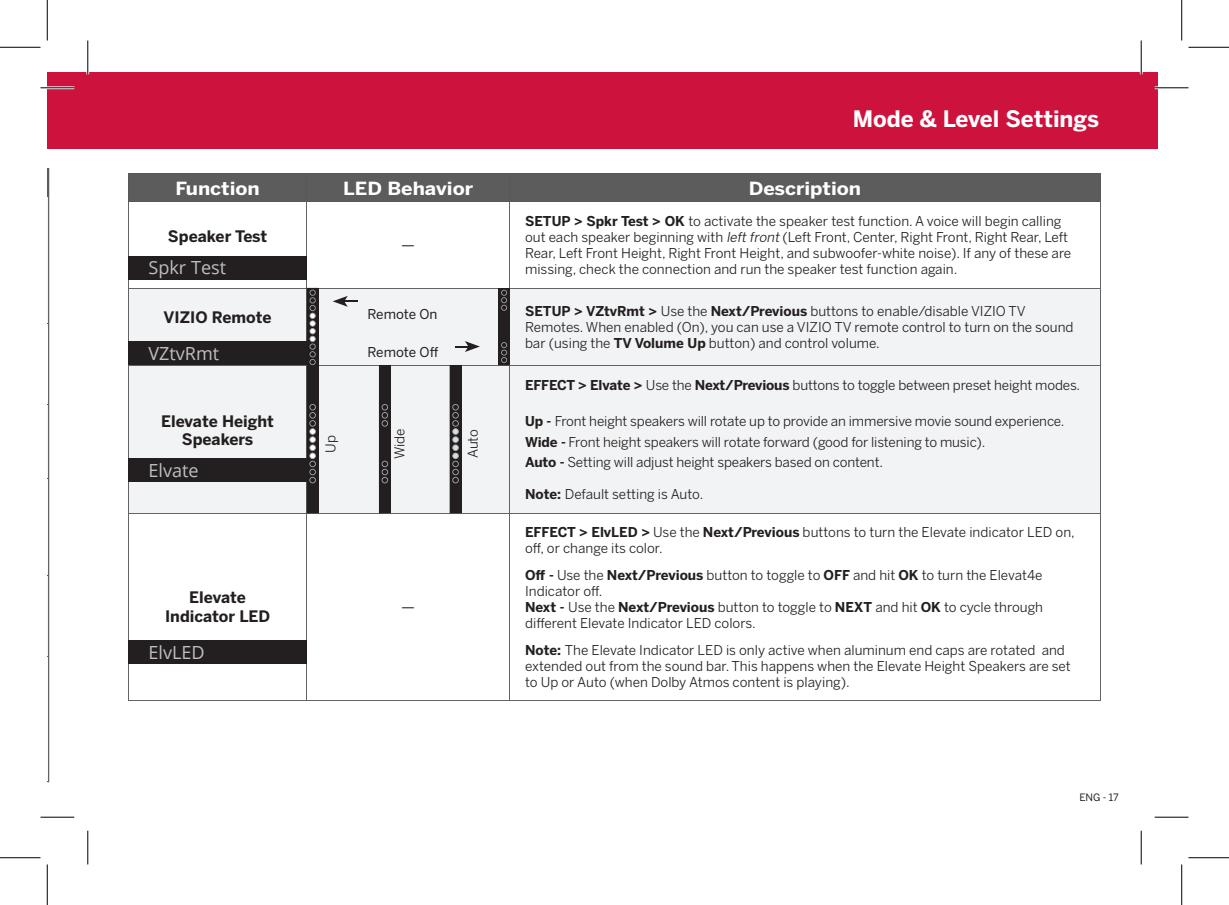
<style>
.page{position:relative;width:1229px;height:905px;background:#fff}
.page>*{position:absolute;margin:0;border:0;box-sizing:border-box;transform-origin:0 0}
.t1{font:700 22.5px "Benton Sans";color:#fff}
.t2{font:700 18px "Benton Sans";color:#fff;scale:1.1 1}
.t3{font:18px "Open Sans";color:#bebfc2}
.t4{font:700 15.75px/18.9px "Benton Sans";color:#231f20;text-align:center}
.t5{font:13.5px/16.2px "Benton Sans";color:#231f20}
.t6{font:13.5px "Benton Sans";color:#231f20}
.t7{font:13.5px "Benton Sans";color:#231f20;scale:1.1 1}
.t8{font:10.12px "Benton Sans";color:#231f20}
.s1{font-weight:700}
.s2{font-style:italic}
</style>
<div class="page">
<div style="left:47px;top:72px;width:1110px;height:76px;background:#cd123d"></div>
<svg style="left:47px;top:168px;width:3px;height:614px"></svg>
<div style="left:129px;top:289px;width:971px;height:224px;background:#f2f3f4"></div>
<hr style="left:128px;top:173px;width:179px;height:1px;background:#57585a">
<hr style="left:307px;top:173px;width:202px;height:1px;background:#57585a">
<hr style="left:509px;top:173px;width:591px;height:1px;background:#57585a">
<div style="left:128px;top:174px;width:973px;height:27px;background:#5c5c5c"></div>
<hr style="left:128px;top:513px;width:1px;height:187px;background:#636366">
<hr style="left:128px;top:700px;width:179px;height:1px;background:#636366">
<hr style="left:306px;top:513px;width:1px;height:187px;background:#636366">
<hr style="left:307px;top:700px;width:202px;height:1px;background:#636366">
<hr style="left:509px;top:513px;width:1px;height:187px;background:#636366">
<hr style="left:1100px;top:513px;width:1px;height:187px;background:#636366">
<hr style="left:509px;top:700px;width:591px;height:1px;background:#636366">
<hr style="left:128px;top:202px;width:1px;height:86px;background:#636366">
<hr style="left:128px;top:201px;width:179px;height:1px;background:#57585a">
<hr style="left:306px;top:202px;width:1px;height:86px;background:#636366">
<hr style="left:307px;top:201px;width:202px;height:1px;background:#57585a">
<hr style="left:509px;top:202px;width:1px;height:86px;background:#636366">
<hr style="left:509px;top:201px;width:591px;height:1px;background:#57585a">
<hr style="left:1100px;top:202px;width:1px;height:86px;background:#636366">
<hr style="left:128px;top:288px;width:179px;height:1px;background:#636366">
<hr style="left:128px;top:288px;width:1px;height:51px;background:#636366">
<hr style="left:307px;top:288px;width:202px;height:1px;background:#636366">
<hr style="left:509px;top:288px;width:591px;height:1px;background:#636366">
<hr style="left:1100px;top:288px;width:1px;height:51px;background:#636366">
<svg style="left:1100px;top:339px;width:1px;height:26px"></svg>
<hr style="left:128px;top:365px;width:179px;height:1px;background:#636366">
<hr style="left:128px;top:365px;width:1px;height:148px;background:#636366">
<hr style="left:128px;top:513px;width:179px;height:1px;background:#636366">
<hr style="left:307px;top:365px;width:202px;height:1px;background:#636366">
<hr style="left:307px;top:513px;width:202px;height:1px;background:#636366">
<hr style="left:509px;top:365px;width:591px;height:1px;background:#636366">
<hr style="left:509px;top:365px;width:1px;height:148px;background:#636366">
<hr style="left:1100px;top:365px;width:1px;height:148px;background:#636366">
<hr style="left:509px;top:513px;width:591px;height:1px;background:#636366">
<div style="left:128px;top:256px;width:179px;height:23px;background:#231f20"></div>
<div style="left:128px;top:458px;width:179px;height:24px;background:#231f20"></div>
<div style="left:128px;top:640px;width:179px;height:24px;background:#231f20"></div>
<div style="left:128px;top:341px;width:179px;height:24px;background:#231f20"></div>
<svg style="left:498px;top:288px;width:12px;height:77px"></svg>
<svg style="left:333px;top:296px;width:25px;height:11px"></svg>
<svg style="left:455px;top:341px;width:25px;height:11px"></svg>
<svg style="left:379px;top:365px;width:12px;height:148px;background:#292627"></svg>
<svg style="left:449px;top:365px;width:12px;height:148px;background:#403d3f"></svg>
<svg style="left:306px;top:288px;width:12px;height:225px;background:#3f3c3d"></svg>
<hr style="left:40px;top:86px;width:34px;height:3px;background:#fff">
<hr style="left:1154px;top:86px;width:34px;height:3px;background:#fff">
<hr style="left:86px;top:40px;width:3px;height:34px;background:#fff">
<hr style="left:1139px;top:40px;width:3px;height:34px;background:#fff">
<hr style="left:40px;top:87px;width:34px;height:1px;background:#000">
<hr style="left:1154px;top:87px;width:34px;height:1px;background:#000">
<hr style="left:40px;top:816px;width:34px;height:1px;background:#000">
<hr style="left:1154px;top:816px;width:34px;height:1px;background:#000">
<hr style="left:87px;top:40px;width:1px;height:34px;background:#000">
<hr style="left:87px;top:830px;width:1px;height:34px;background:#000">
<hr style="left:1140px;top:40px;width:1px;height:34px;background:#000">
<hr style="left:1140px;top:830px;width:1px;height:34px;background:#000">
<hr style="left:0;top:47px;width:40px;height:1px;background:#000">
<hr style="left:1188px;top:47px;width:40px;height:1px;background:#000">
<hr style="left:0;top:857px;width:40px;height:1px;background:#000">
<hr style="left:1188px;top:857px;width:40px;height:1px;background:#000">
<hr style="left:47px;top:0;width:1px;height:40px;background:#000">
<hr style="left:47px;top:864px;width:1px;height:40px;background:#000">
<hr style="left:1181px;top:0;width:1px;height:40px;background:#000">
<hr style="left:1181px;top:864px;width:1px;height:40px;background:#000">
<h1 class="t1" style="left:852px;top:105px;width:248px">Mode &amp; Level Settings</h1>
<h2 class="t2" style="left:175px;top:177px;width:78px">Function</h2>
<h2 class="t2" style="left:343px;top:177px;width:120px">LED Behavior</h2>
<h2 class="t2" style="left:749px;top:177px;width:104px">Description</h2>
<p class="t4" style="left:168px;top:227px;width:101px">Speaker Test</p>
<p class="t7" style="left:401px;top:237px;width:14px">—</p>
<p class="t5" style="left:525px;top:213px;width:548px"><span class="s1">SETUP &gt; Spkr Test &gt; OK</span> to activate the speaker test function. A voice will begin calling out each speaker beginning with <span class="s2">leftfront</span>(Left Front, Center, Right Front, Right Rear, Left Rear, Left Front Height, Right Front Height, and subwoofer-white noise). If any of these are missing, check the connection and run the speaker test function again.</p>
<h2 class="t3" style="left:148px;top:255px;width:79px">Spkr Test</h2>
<p class="t4" style="left:164px;top:308px;width:110px">VIZIO Remote</p>
<p class="t6" style="left:367px;top:306px;width:71px">Remote On</p>
<p class="t5" style="left:525px;top:303px;width:550px"><span class="s1">SETUP &gt; VZtvRmt &gt;</span> Use the <span class="s1">Next/Previous</span> buttons to enable/disable VIZIO TV<br>Remotes. When enabled (On), you can use a VIZIO TV remote control to turn on the sound bar (using the <span class="s1">TV Volume Up</span> button) and control volume.</p>
<p class="t6" style="left:367px;top:344px;width:72px">Remote Off</p>
<h2 class="t3" style="left:148px;top:341px;width:72px">VZtvRmt</h2>
<p class="t4" style="left:161px;top:411px;width:114px">Elevate Height<br>Speakers</p>
<h2 class="t3" style="left:148px;top:458px;width:52px">Elvate</h2>
<p class="t4" style="left:165px;top:588px;width:107px">Elevate<br>Indicator LED</p>
<h2 class="t3" style="left:148px;top:640px;width:58px">ElvLED</h2>
<p class="t5" style="left:323px;top:452px;width:19px;rotate:-90deg">Up</p>
<p class="t5" style="left:391px;top:459px;width:32px;rotate:-90deg">Wide</p>
<p class="t5" style="left:465px;top:458px;width:31px;rotate:-90deg">Auto</p>
<p class="t7" style="left:401px;top:599px;width:14px">—</p>
<p class="t5" style="left:525px;top:377px;width:556px"><span class="s1">EFFECT &gt; Elvate &gt;</span> Use the <span class="s1">Next/Previous</span> buttons to toggle between preset height modes.</p>
<p class="t5" style="left:525px;top:411px;width:541px;line-height:20.2px"><span class="s1">Up -</span> Front height speakers will rotate up to provide an immersive movie sound experience.<br><span class="s1">Wide -</span> Front height speakers will rotate forward (good for listening to music).<br><span class="s1">Auto -</span> Setting will adjust height speakers based on content.</p>
<p class="t5" style="left:525px;top:486px;width:180px"><span class="s1">Note:</span> Default setting is Auto.</p>
<p class="t5" style="left:525px;top:524px;width:551px"><span class="s1">EFFECT &gt; ElvLED &gt;</span> Use the <span class="s1">Next/Previous</span> buttons to turn the Elevate indicator LED on, off, or change its color.</p>
<p class="t5" style="left:525px;top:566px;width:519px"><span class="s1">Off -</span> Use the <span class="s1">Next/Previous</span> button to toggle to <span class="s1">OFF</span> and hit <span class="s1">OK</span> to turn the Elevat4e Indicator off.<br><span class="s1">Next -</span> Use the <span class="s1">Next/Previous</span> button to toggle to <span class="s1">NEXT</span> and hit <span class="s1">OK</span> to cycle through different Elevate Indicator LED colors.</p>
<p class="t5" style="left:525px;top:641px;width:547px"><span class="s1">Note:</span> The Elevate Indicator LED is only active when aluminum end caps are rotated and extended out from the sound bar. This happens when the Elevate Height Speakers are set to Up or Auto (when Dolby Atmos content is playing).</p>
<p class="t8" style="left:1079px;top:791px;width:41px">ENG - 17</p>
</div>
